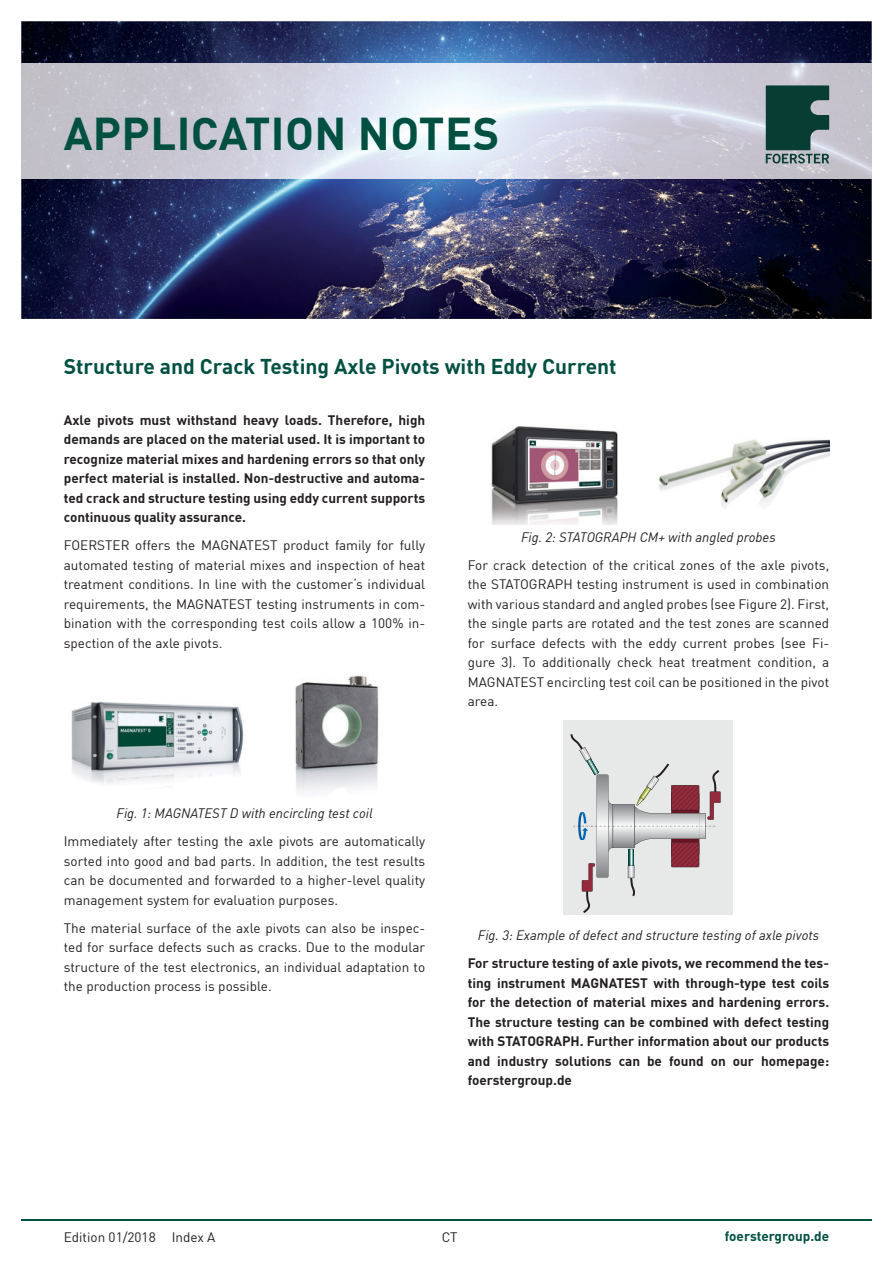
<style>
.page{position:relative;width:893px;height:1263px;background:#fff}
.page>*{position:absolute;margin:0;border:0;box-sizing:border-box;transform-origin:0 0}
.t1{font:700 45px "DIN Offc";letter-spacing:.01em;color:#005042}
.t2{font:700 21px "DIN Offc";color:#005042}
.t3{font:13.5px/19.5px "DIN Offc";letter-spacing:.005em;color:#231f20;text-align:justify}
.t4{font:700 13.5px/19.5px "DIN Offc";color:#231f20;text-align:justify}
.t5{font:italic 13.5px "DIN Offc";color:#231f20}
.t6{font:700 13.5px "DINOT";color:#005042}
</style>
<div class="page">
<img style="left:21px;top:21px;width:851px;height:298px">
<img style="left:21px;top:64px;width:851px;height:115px">
<hr style="left:21px;top:1219px;width:851px;height:1px;background:#005042">
<svg style="left:766px;top:85px;width:63px;height:79px;background:#365e59"></svg>
<img style="left:71px;top:701px;width:173px;height:84px">
<img style="left:295px;top:675px;width:84px;height:117px">
<img style="left:491px;top:426px;width:338px;height:99px">
<div style="left:564px;top:721px;width:169px;height:194px;background:#e7e8e8"></div>
<svg style="left:570px;top:734px;width:151px;height:179px"></svg>
<h1 class="t1" style="left:64px;top:105px;width:437px">APPLICATION NOTES</h1>
<h2 class="t2" style="left:64px;top:353px;width:554px">Structure and Crack Testing Axle Pivots with Eddy Current</h2>
<p class="t4" style="left:64px;top:410px;width:363px">Axle pivots must withstand heavy loads. Therefore, high demands are placed on the material used. It is important to recognize material mixes and hardening errors so that only perfect material is installed. Non-destructive and automa&shy;ted crack and structure testing using eddy current supports continuous quality assurance.</p>
<p class="t3" style="left:64px;top:535px;width:363px">FOERSTER offers the MAGNATEST product family for fully automated testing of material mixes and inspection of heat treatment conditions. In line with the customer‘s individual requirements, the MAGNATEST testing instruments in com&shy;bination with the corresponding test coils allow a 100% in&shy;spection of the axle pivots.</p>
<p class="t5" style="left:521px;top:529px;width:256px">Fig. 2: STATOGRAPH CM+ with angled probes</p>
<p class="t3" style="left:468px;top:555px;width:363px">For crack detection of the critical zones of the axle pivots, the STATOGRAPH testing instrument is used in combination with various standard and angled probes (see Figure 2). First, the single parts are rotated and the test zones are scanned for surface defects with the eddy current probes (see Fi&shy;gure 3). To additionally check heat treatment condition, a MAGNATEST encircling test coil can be positioned in the pivot area.</p>
<p class="t5" style="left:117px;top:805px;width:257px">Fig. 1: MAGNATEST D with encircling test coil</p>
<p class="t3" style="left:64px;top:831px;width:363px">Immediately after testing the axle pivots are automatically sorted into good and bad parts. In addition, the test results can be documented and forwarded to a higher-level quality management system for evaluation purposes.</p>
<p class="t3" style="left:64px;top:918px;width:363px">The material surface of the axle pivots can also be inspec&shy;ted for surface defects such as cracks. Due to the modular structure of the test electronics, an individual adaptation to the production process is possible.</p>
<p class="t5" style="left:478px;top:927px;width:343px">Fig. 3: Example of defect and structure testing of axle pivots</p>
<p class="t4" style="left:468px;top:953px;width:363px">For structure testing of axle pivots, we recommend the tes&shy;ting instrument MAGNATEST with through-type test coils for the detection of material mixes and hardening errors.<br>The structure testing can be combined with defect testing with STATOGRAPH. Further information about our products and industry solutions can be found on our homepage: foerstergroup.de</p>
<p class="t3" style="left:64px;top:1227px;width:153px">Edition 01/2018 Index A</p>
<p class="t3" style="left:442px;top:1227px;width:17px">CT</p>
<p class="t6" style="left:725px;top:1226px;width:106px">foerstergroup.de</p>
</div>
